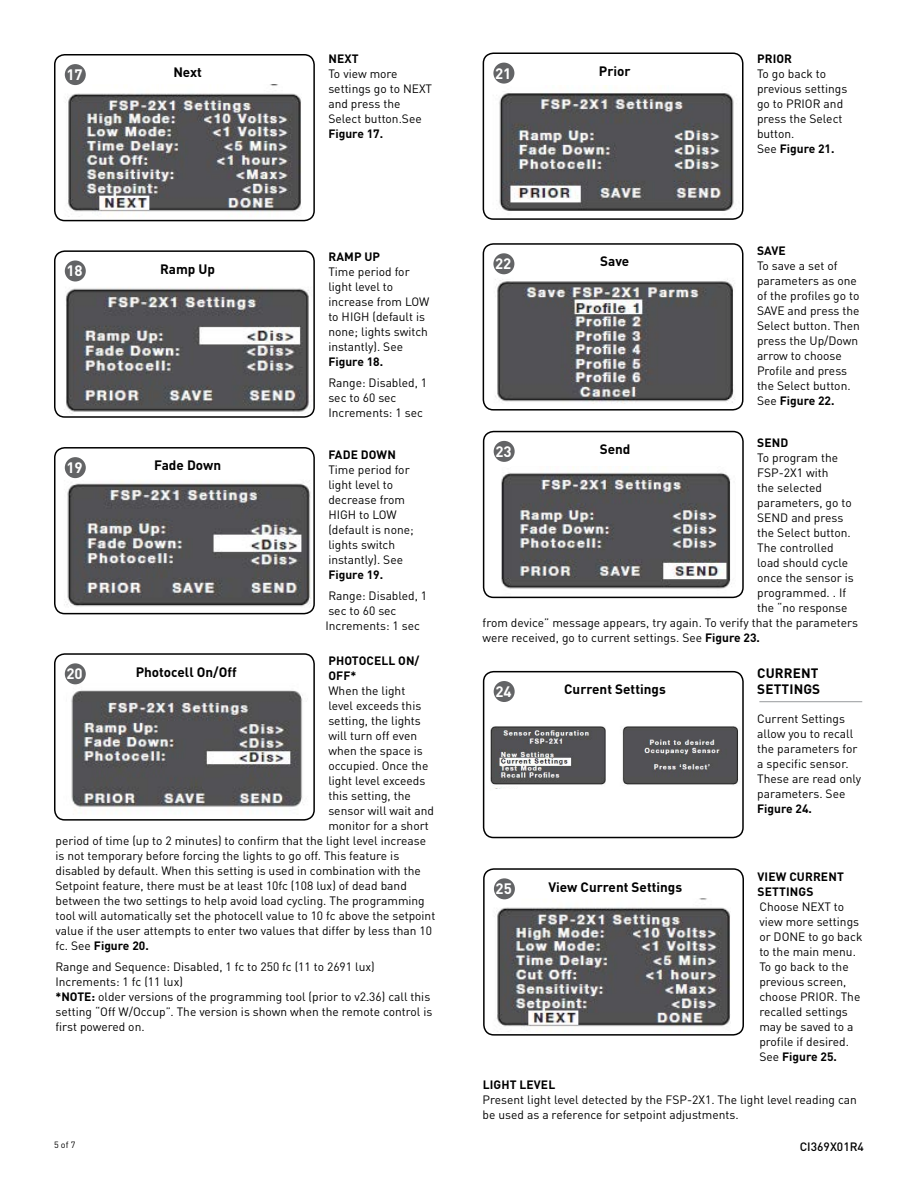
<style>
.page{position:relative;width:918px;height:1188px;background:#fff}
.page>*{position:absolute;margin:0;border:0;box-sizing:border-box;transform-origin:0 0}
.t1{font:700 15px "DINOT";color:#fff}
.t2{font:700 13.5px/16.2px "DINOT";color:#000}
.t3{font:12px/15px "DINOT";color:#000}
.t4{font:700 12px/14.4px "DINOT";letter-spacing:.01em;color:#000}
.t5{font:500 12px "DINOT";color:#000}
.t6{font:9px "DINOT";color:#000}
.s1{font-weight:400}
.s2{font-weight:700}
</style>
<div class="page">
<hr style="left:759px;top:701px;width:103px;height:1px;background:#a3a5a8">
<img style="left:55px;top:84px;width:259px;height:137px">
<div style="left:54px;top:54px;width:261px;height:167px;border:2px solid #000;border-radius:10px"></div>
<div style="left:65px;top:64px;width:21px;height:21px;background:#636466;border-radius:50%"></div>
<img style="left:55px;top:287px;width:257px;height:130px">
<div style="left:54px;top:250px;width:261px;height:168px;border:2px solid #000;border-radius:10px"></div>
<div style="left:65px;top:261px;width:21px;height:21px;background:#636466;border-radius:50%"></div>
<img style="left:55px;top:480px;width:259px;height:134px">
<div style="left:54px;top:447px;width:261px;height:167px;border:2px solid #000;border-radius:10px"></div>
<div style="left:65px;top:457px;width:21px;height:21px;background:#636466;border-radius:50%"></div>
<img style="left:57px;top:683px;width:255px;height:135px">
<div style="left:54px;top:653px;width:261px;height:168px;border:2px solid #000;border-radius:10px"></div>
<div style="left:65px;top:663px;width:21px;height:21px;background:#636466;border-radius:50%"></div>
<img style="left:483px;top:85px;width:258px;height:132px">
<div style="left:483px;top:52px;width:261px;height:168px;border:2px solid #000;border-radius:10px"></div>
<div style="left:493px;top:63px;width:21px;height:21px;background:#636466;border-radius:50%"></div>
<img style="left:486px;top:269px;width:255px;height:139px">
<div style="left:483px;top:243px;width:261px;height:168px;border:2px solid #000;border-radius:10px"></div>
<div style="left:493px;top:253px;width:21px;height:21px;background:#636466;border-radius:50%"></div>
<img style="left:484px;top:466px;width:259px;height:131px">
<div style="left:483px;top:431px;width:261px;height:167px;border:2px solid #000;border-radius:10px"></div>
<div style="left:494px;top:441px;width:21px;height:21px;background:#636466;border-radius:50%"></div>
<img style="left:490px;top:726px;width:248px;height:63px">
<div style="left:483px;top:671px;width:261px;height:167px;border:2px solid #000;border-radius:10px"></div>
<div style="left:494px;top:681px;width:21px;height:21px;background:#636466;border-radius:50%"></div>
<img style="left:486px;top:899px;width:257px;height:134px">
<div style="left:483px;top:868px;width:261px;height:168px;border:2px solid #000;border-radius:10px"></div>
<div style="left:494px;top:878px;width:21px;height:21px;background:#636466;border-radius:50%"></div>
<p class="t1" style="left:66px;top:65px;width:18px">17</p>
<p class="t2" style="left:173px;top:64px;width:30px">Next</p>
<p class="t4" style="left:328px;top:51px;width:32px">NEXT</p>
<p class="t3" style="left:328px;top:66px;width:105px">To view more settings go to NEXT and press the<br>Select button.See</p>
<p class="t4" style="left:328px;top:126px;width:56px">Figure 17.</p>
<p class="t4" style="left:328px;top:249px;width:53px">RAMP UP</p>
<p class="t3" style="left:328px;top:264px;width:102px">Time period for light level to increase from LOW to HIGH (default is none; lights switch instantly). See</p>
<p class="t4" style="left:328px;top:354px;width:56px">Figure 18.</p>
<p class="t3" style="left:328px;top:375px;width:100px">Range: Disabled, 1 sec to 60 sec<br>Increments: 1 sec</p>
<p class="t4" style="left:328px;top:447px;width:69px">FADE DOWN</p>
<p class="t3" style="left:328px;top:462px;width:87px">Time period for light level to decrease from<br>HIGH to LOW (default is none; lights switch instantly). See</p>
<p class="t4" style="left:328px;top:567px;width:56px">Figure 19.</p>
<p class="t3" style="left:325px;top:588px;width:103px">Range: Disabled, 1 sec to 60 sec<br>Increments: 1 sec</p>
<p class="t4" style="left:328px;top:653px;width:93px">PHOTOCELL ON/<br>OFF*</p>
<p class="t3" style="left:328px;top:682px;width:78px">When the light</p>
<p class="t3" style="left:328px;top:697px;width:94px">level exceeds this</p>
<p class="t3" style="left:328px;top:712px;width:94px">setting, the lights</p>
<p class="t3" style="left:328px;top:727px;width:90px">will turn off even</p>
<p class="t3" style="left:328px;top:742px;width:96px">when the space is</p>
<p class="t3" style="left:328px;top:757px;width:102px">occupied. Once the</p>
<p class="t3" style="left:328px;top:772px;width:99px">light level exceeds</p>
<p class="t3" style="left:328px;top:787px;width:84px">this setting, the</p>
<p class="t3" style="left:328px;top:802px;width:107px">sensor will wait and</p>
<p class="t3" style="left:328px;top:817px;width:102px">monitor for a short</p>
<p class="t3" style="left:55px;top:832px;width:372px">period of time (up to 2 minutes) to confirm that the light level increase</p>
<p class="t3" style="left:55px;top:847px;width:345px">is not temporary before forcing the lights to go off. This feature is</p>
<p class="t3" style="left:55px;top:862px;width:367px">disabled by default. When this setting is used in combination with the</p>
<p class="t3" style="left:55px;top:877px;width:353px">Setpoint feature, there must be at least 10fc (108 lux) of dead band</p>
<p class="t3" style="left:55px;top:892px;width:371px">between the two settings to help avoid load cycling. The programming</p>
<p class="t3" style="left:55px;top:907px;width:381px">tool will automatically set the photocell value to 10 fc above the setpoint</p>
<p class="t3" style="left:55px;top:922px;width:378px">value if the user attempts to enter two values that differ by less than 10</p>
<p class="t4" style="left:55px;top:938px;width:95px"><span class="s1">fc. See</span> Figure 20.</p>
<p class="t3" style="left:55px;top:959px;width:378px">Range and Sequence: Disabled, 1 fc to 250 fc (11 to 2691 lux)<br>Increments: 1 fc (11 lux)<br><span class="s2">*NOTE:</span> older versions of the programming tool (prior to v2.36) call this setting “Off W/Occup”. The version is shown when the remote control is first powered on.</p>
<p class="t1" style="left:66px;top:261px;width:18px">18</p>
<p class="t2" style="left:160px;top:260px;width:56px">Ramp Up</p>
<p class="t1" style="left:66px;top:458px;width:18px">19</p>
<p class="t2" style="left:154px;top:457px;width:69px">Fade Down</p>
<p class="t1" style="left:66px;top:664px;width:18px">20</p>
<p class="t2" style="left:136px;top:663px;width:102px">Photocell On/Off</p>
<p class="t1" style="left:495px;top:63px;width:18px">21</p>
<p class="t2" style="left:599px;top:62px;width:33px">Prior</p>
<p class="t4" style="left:757px;top:51px;width:37px">PRIOR</p>
<p class="t3" style="left:757px;top:66px;width:92px">To go back to previous settings go to PRIOR and press the Select button.<br>See <span class="s2">Figure 21.</span></p>
<p class="t4" style="left:757px;top:243px;width:30px">SAVE</p>
<p class="t3" style="left:757px;top:258px;width:104px">To save a set of parameters as one of the profiles go to<br>SAVE and press the<br>Select button. Then press the Up/Down arrow to choose<br>Profile and press the Select button.<br>See <span class="s2">Figure 22.</span></p>
<p class="t4" style="left:757px;top:435px;width:33px">SEND</p>
<p class="t3" style="left:757px;top:450px;width:82px">To program the</p>
<p class="t3" style="left:757px;top:465px;width:73px">FSP-2X1 with</p>
<p class="t3" style="left:757px;top:480px;width:66px">the selected</p>
<p class="t3" style="left:757px;top:495px;width:96px">parameters, go to</p>
<p class="t3" style="left:757px;top:510px;width:88px">SEND and press</p>
<p class="t3" style="left:757px;top:525px;width:95px">the Select button.</p>
<p class="t3" style="left:757px;top:540px;width:78px">The controlled</p>
<p class="t3" style="left:757px;top:555px;width:93px">load should cycle</p>
<p class="t3" style="left:757px;top:570px;width:98px">once the sensor is</p>
<p class="t3" style="left:757px;top:585px;width:90px">programmed. . If</p>
<p class="t3" style="left:757px;top:600px;width:92px">the “no response</p>
<p class="t3" style="left:483px;top:615px;width:377px">from device” message appears, try again. To verify that the parameters</p>
<p class="t3" style="left:483px;top:630px;width:279px">were received, go to current settings. See <span class="s2">Figure 23.</span></p>
<p class="t2" style="left:757px;top:665px;width:64px">CURRENT<br>SETTINGS</p>
<p class="t3" style="left:757px;top:711px;width:105px">Current Settings allow you to recall the parameters for a specific sensor.<br>These are read only parameters. See</p>
<p class="t4" style="left:757px;top:801px;width:56px">Figure 24.</p>
<p class="t1" style="left:495px;top:254px;width:18px">22</p>
<p class="t2" style="left:600px;top:253px;width:31px">Save</p>
<p class="t1" style="left:495px;top:442px;width:18px">23</p>
<p class="t2" style="left:600px;top:441px;width:32px">Send</p>
<p class="t1" style="left:495px;top:682px;width:18px">24</p>
<p class="t2" style="left:564px;top:681px;width:103px">Current Settings</p>
<p class="t1" style="left:496px;top:879px;width:18px">25</p>
<p class="t2" style="left:548px;top:878px;width:135px">View Current Settings</p>
<p class="t4" style="left:758px;top:869px;width:88px">VIEW CURRENT<br>SETTINGS</p>
<p class="t3" style="left:759px;top:899px;width:105px">Choose NEXT to view more settings or DONE to go back to the main menu.<br>To go back to the previous screen, choose PRIOR. The recalled settings may be saved to a profile if desired.<br>See <span class="s2">Figure 25.</span></p>
<p class="t4" style="left:483px;top:1077px;width:74px">LIGHT LEVEL</p>
<p class="t3" style="left:483px;top:1092px;width:376px">Present light level detected by the FSP-2X1. The light level reading can be used as a reference for setpoint adjustments.</p>
<p class="t6" style="left:54px;top:1140px;width:23px">5 of 7</p>
<p class="t5" style="left:800px;top:1139px;width:66px">CI369X01R4</p>
</div>
